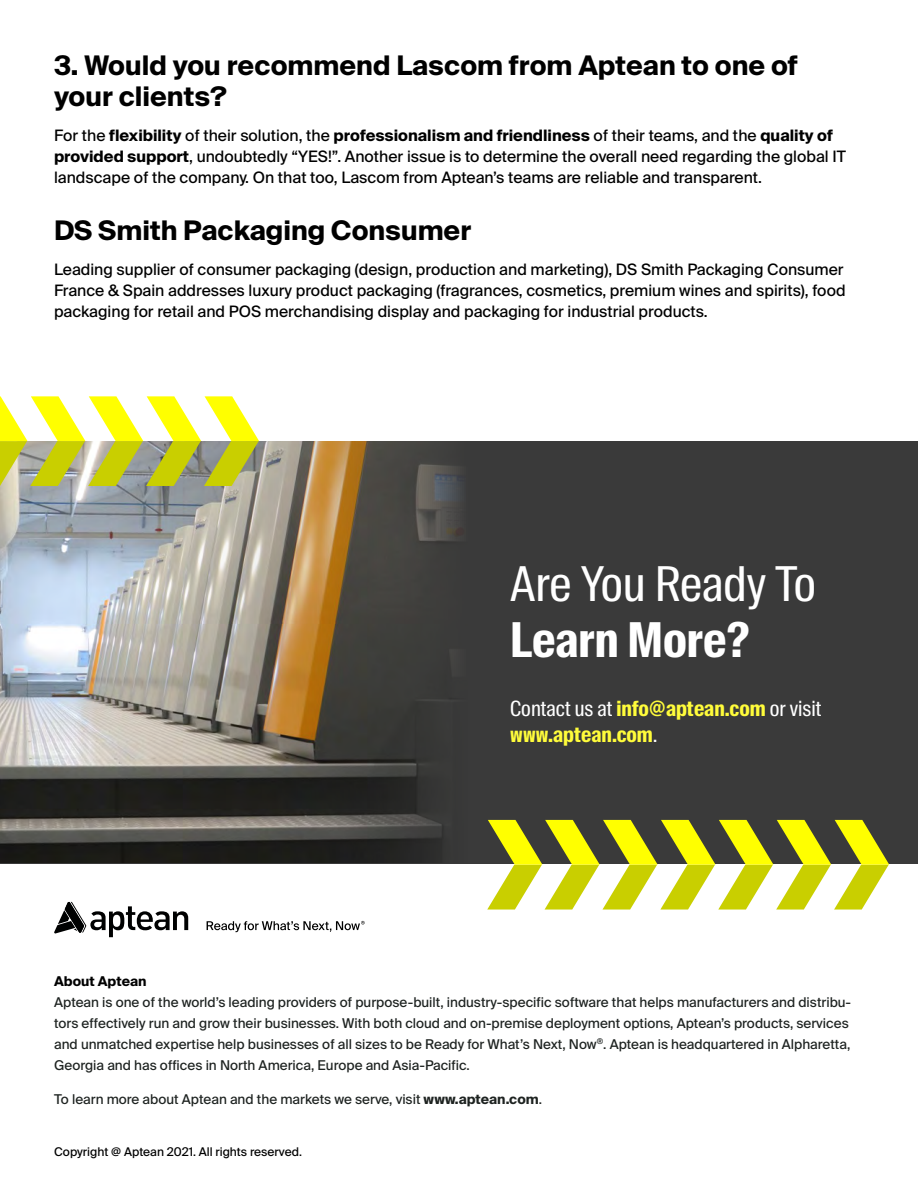
<style>
.page{position:relative;width:918px;height:1188px;background:#fff}
.page>*{position:absolute;margin:0;border:0;box-sizing:border-box;transform-origin:0 0}
.t1{font:48px "Suisse Intl Cond";color:#fff}
.t2{font:700 48px "Suisse Intl Cond";color:#fff}
.t3{font:700 27px/31.5px "Suisse Intl";color:#000}
.t4{font:700 21px/25.5px "Suisse Intl Cond";color:#fffc3b}
.t5{font:15.75px/21px "Suisse Intl";color:#000}
.t6{font:13.5px/21px "Suisse Intl";color:#1e2321}
.t7{font:700 13.5px "Suisse Intl";color:#000}
.t8{font:12px "Suisse Intl";color:#000}
.s1{font-weight:700}
.s2{font-weight:400;color:#fff}
</style>
<div class="page">
<svg style="left:54px;top:902px;width:134px;height:35px"></svg>
<svg style="left:207px;top:921px;width:158px;height:11px"></svg>
<div style="left:0;top:441px;width:918px;height:423px;background:#3a3a3a"></div>
<img style="left:0;top:441px;width:462px;height:422px">
<svg style="left:487px;top:820px;width:402px;height:90px"></svg>
<svg style="left:0;top:396px;width:259px;height:90px"></svg>
<h2 class="t3" style="left:54px;top:50px;width:745px">3. Would you recommend Lascom from Aptean to one of your clients?</h2>
<p class="t5" style="left:54px;top:125px;width:793px">For the <span class="s1">flexibility</span> of their solution, the <span class="s1">professionalism and friendliness</span> of their teams, and the <span class="s1">quality of provided support</span>, undoubtedly “YES!”. Another issue is to determine the overall need regarding the global IT landscape of the company. On that too, Lascom from Aptean’s teams are reliable and transparent.</p>
<h2 class="t3" style="left:54px;top:215px;width:419px">DS Smith Packaging Consumer</h2>
<p class="t5" style="left:54px;top:259px;width:793px">Leading supplier of consumer packaging (design, production and marketing), DS Smith Packaging Consumer<br>France &amp; Spain addresses luxury product packaging (fragrances, cosmetics, premium wines and spirits), food packaging for retail and POS merchandising display and packaging for industrial products.</p>
<h1 class="t1" style="left:510px;top:557px;width:307px">Are You Ready To</h1>
<h1 class="t2" style="left:510px;top:612px;width:241px">Learn More?</h1>
<h3 class="t4" style="left:510px;top:696px;width:313px"><span class="s2">Contact us at</span> info@aptean.com <span class="s2">or visit </span>www.aptean.com<span class="s2">.</span></h3>
<p class="t7" style="left:54px;top:973px;width:94px">About Aptean</p>
<p class="t6" style="left:54px;top:991px;width:799px">Aptean is one of the world’s leading providers of purpose-built, industry-specific software that helps manufacturers and distribu&shy;tors effectively run and grow their businesses. With both cloud and on-premise deployment options, Aptean’s products, services and unmatched expertise help businesses of all sizes to be Ready for What’s Next, Now<sup>®</sup>. Aptean is headquartered in Alpharetta, Georgia and has offices in North America, Europe and Asia-Pacific.</p>
<p class="t6" style="left:54px;top:1089px;width:489px">To learn more about Aptean and the markets we serve, visit <span class="s1">www.aptean.com</span>.</p>
<p class="t8" style="left:54px;top:1145px;width:249px">Copyright @ Aptean 2021. All rights reserved.</p>
</div>
